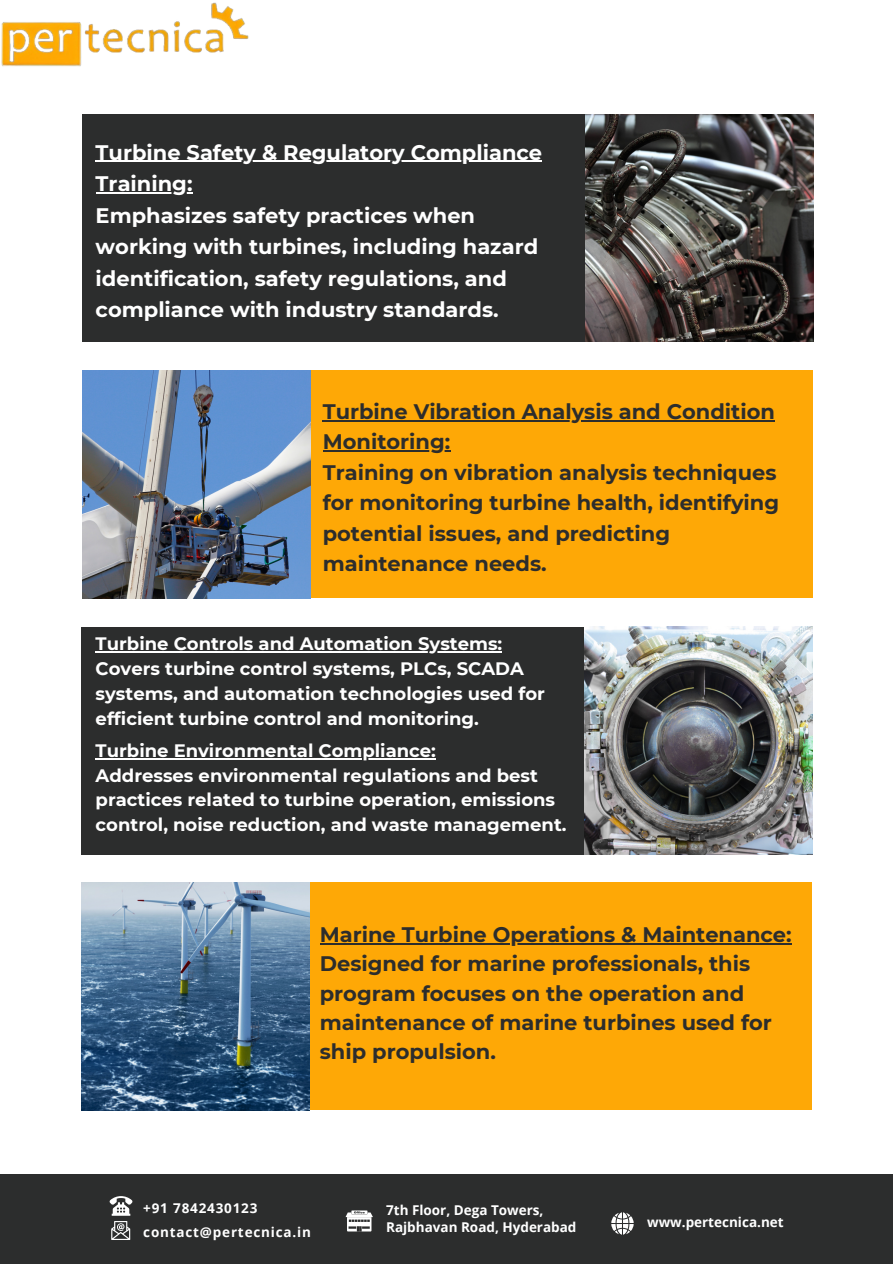
<style>
.page{position:relative;width:893px;height:1264px;background:#fff}
.page>*{position:absolute;margin:0;border:0;box-sizing:border-box;transform-origin:0 0}
.t1{font:700 21px/30.3px "Montserrat";color:#2c2d2d}
.t2{font:700 21px/31.5px "Montserrat";color:#fff}
.t3{font:700 18px/24.8px "Montserrat";color:#fff}
.t4{font:700 13.5px "Open Sans";color:#fff}
.t5{font:700 13.5px "Open Sans";letter-spacing:.06em;color:#fff}
</style>
<div class="page">
<img style="left:1px;top:2px;width:248px;height:65px">
<div style="left:103px;top:370px;width:710px;height:228px;background:#fea806"></div>
<img style="left:82px;top:370px;width:228px;height:228px">
<div style="left:82px;top:114px;width:609px;height:228px;background:#2c2d2d"></div>
<hr style="left:96px;top:161px;width:446px;height:1px;background:#fff">
<hr style="left:96px;top:192px;width:96px;height:1px;background:#fff">
<hr style="left:322px;top:420px;width:453px;height:1px;background:#2c2d2d">
<hr style="left:322px;top:450px;width:128px;height:1px;background:#2c2d2d">
<img style="left:585px;top:114px;width:228px;height:228px">
<div style="left:102px;top:882px;width:710px;height:228px;background:#fea806"></div>
<img style="left:81px;top:882px;width:228px;height:228px">
<div style="left:81px;top:626px;width:609px;height:228px;background:#2c2d2d"></div>
<hr style="left:96px;top:651px;width:406px;height:1px;background:#fff">
<hr style="left:320px;top:943px;width:471px;height:1px;background:#2c2d2d">
<img style="left:584px;top:626px;width:228px;height:228px">
<div style="left:0;top:1174px;width:892px;height:89px;background:#2c2d2d"></div>
<svg style="left:611px;top:1212px;width:22px;height:22px"></svg>
<svg style="left:345px;top:1210px;width:27px;height:21px"></svg>
<svg style="left:110px;top:1196px;width:22px;height:43px"></svg>
<hr style="left:96px;top:758px;width:340px;height:1px;background:#fff">
<p class="t2" style="left:96px;top:136px;width:448px">Turbine Safety &amp; Regulatory Compliance<br>Training:</p>
<p class="t2" style="left:96px;top:199px;width:444px">Emphasizes safety practices when working with turbines, including hazard identification, safety regulations, and compliance with industry standards.</p>
<p class="t1" style="left:322px;top:396px;width:454px">Turbine Vibration Analysis and Condition<br>Monitoring:</p>
<p class="t1" style="left:322px;top:457px;width:458px">Training on vibration analysis techniques for monitoring turbine health, identifying potential issues, and predicting maintenance needs.</p>
<p class="t3" style="left:96px;top:631px;width:408px">Turbine Controls and Automation Systems:</p>
<p class="t3" style="left:96px;top:656px;width:451px">Covers turbine control systems, PLCs, SCADA systems, and automation technologies used for efficient turbine control and monitoring.</p>
<p class="t3" style="left:96px;top:738px;width:342px">Turbine Environmental Compliance:</p>
<p class="t3" style="left:96px;top:763px;width:472px">Addresses environmental regulations and best practices related to turbine operation, emissions control, noise reduction, and waste management.</p>
<p class="t1" style="left:320px;top:919px;width:473px">Marine Turbine Operations &amp; Maintenance:</p>
<p class="t1" style="left:320px;top:949px;width:453px;line-height:29.2px">Designed for marine professionals, this program focuses on the operation and maintenance of marine turbines used for ship propulsion.</p>
<p class="t5" style="left:143px;top:1198px;width:116px">+91 7842430123</p>
<p class="t5" style="left:143px;top:1222px;width:169px">contact@pertecnica.in</p>
<p class="t4" style="left:386px;top:1200px;width:159px">7th Floor, Dega Towers,</p>
<p class="t4" style="left:386px;top:1217px;width:192px">Rajbhavan Road, Hyderabad</p>
<p class="t4" style="left:647px;top:1212px;width:138px">www.pertecnica.net</p>
</div>
